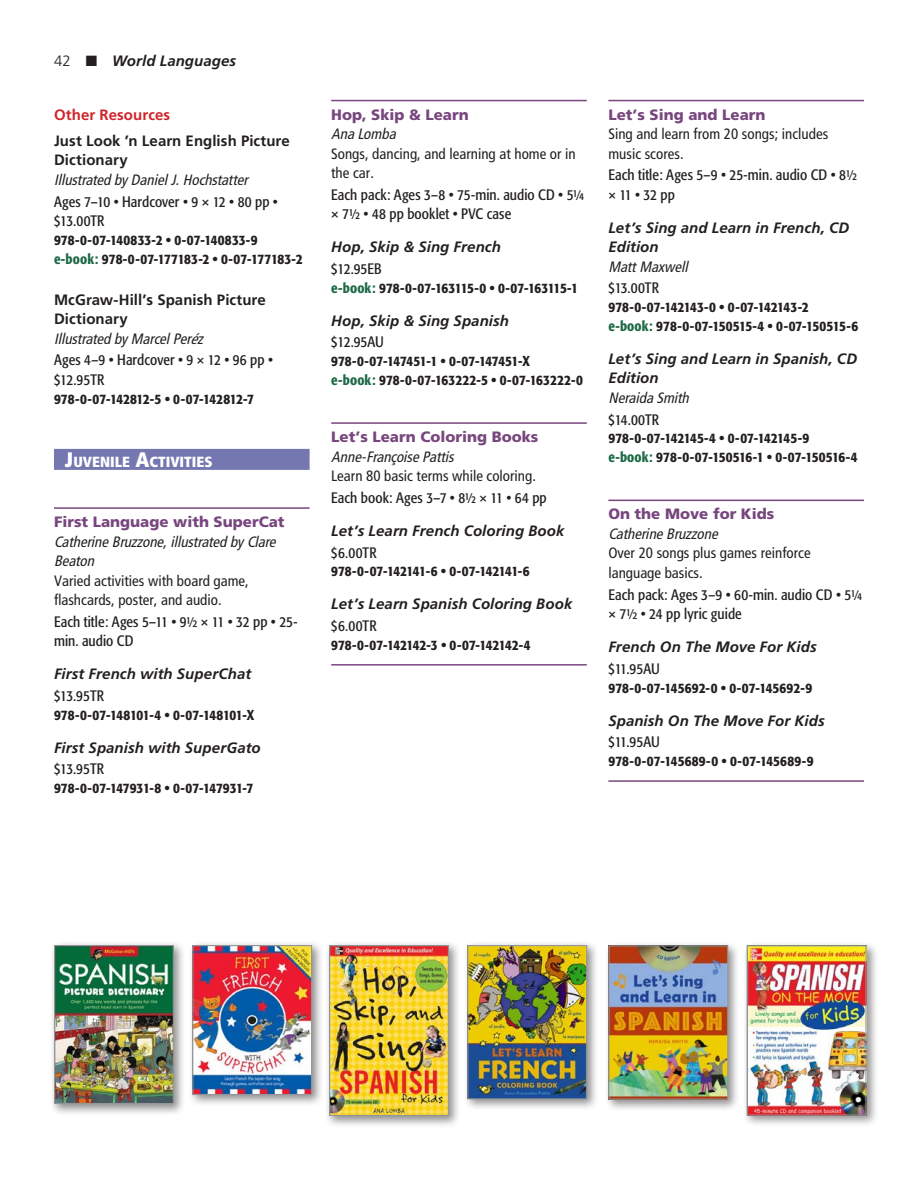
<style>
.page{position:relative;width:918px;height:1188px;background:#fff}
.page>*{position:absolute;margin:0;border:0;box-sizing:border-box;transform-origin:0 0}
.t1{font:condensed 15px/19.5px "Formata";letter-spacing:.005em;color:#231f20}
.t2{font:italic 700 15px/19.5px "Frutiger";letter-spacing:.005em;color:#231f20}
.t3{font:condensed 15px/19.5px "Frutiger";color:#231f20}
.t4{font:italic condensed 15px/19.5px "Frutiger";color:#231f20}
.t5{font:900 15px "Frutiger";color:#78467e}
.t6{font:700 15px/19.5px "Frutiger";letter-spacing:.005em;color:#231f20}
.t7{font:700 15px "Frutiger";letter-spacing:.005em;color:#d1232a}
.t8{font:900 condensed 14.7px "Frutiger";color:#fff}
.t9{font:500 condensed 14.25px/18.8px "Formata";color:#231f20}
.t10{font:500 condensed 14.25px "Formata";letter-spacing:-.025em;color:#231f20}
.t11{font:500 condensed 14.25px "Formata";letter-spacing:-.035em;color:#231f20}
.s1{font-weight:300;font-style:normal}
.s2{color:#1d6945}
.s3{font-size:21px}
</style>
<div class="page">
<div style="left:54px;top:449px;width:256px;height:21px;background:#7477b0"></div>
<hr style="left:54px;top:507px;width:256px;height:2px;background:#78467e">
<hr style="left:331px;top:100px;width:256px;height:1px;background:#78467e">
<hr style="left:331px;top:422px;width:256px;height:2px;background:#78467e">
<hr style="left:331px;top:664px;width:256px;height:2px;background:#78467e">
<hr style="left:608px;top:100px;width:256px;height:1px;background:#78467e">
<hr style="left:608px;top:500px;width:256px;height:1px;background:#78467e">
<hr style="left:608px;top:780px;width:256px;height:2px;background:#78467e">
<div style="left:50px;top:941px;width:136px;height:175px;background:#231f20;opacity:.5"></div>
<img style="left:56px;top:947px;width:116px;height:155px">
<div style="left:54px;top:945px;width:120px;height:159px;border:1px solid #939598"></div>
<div style="left:188px;top:941px;width:136px;height:166px;background:#231f20;opacity:.5"></div>
<img style="left:194px;top:947px;width:116px;height:146px">
<div style="left:192px;top:945px;width:120px;height:150px;border:1px solid #939598"></div>
<div style="left:325px;top:941px;width:136px;height:187px;background:#231f20;opacity:.5"></div>
<img style="left:331px;top:947px;width:116px;height:167px">
<div style="left:329px;top:945px;width:120px;height:171px;border:1px solid #939598"></div>
<div style="left:463px;top:941px;width:136px;height:170px;background:#231f20;opacity:.5"></div>
<img style="left:469px;top:947px;width:116px;height:150px">
<div style="left:467px;top:945px;width:120px;height:154px;border:1px solid #939598"></div>
<div style="left:604px;top:941px;width:136px;height:171px;background:#231f20;opacity:.5"></div>
<img style="left:610px;top:947px;width:116px;height:151px">
<div style="left:608px;top:945px;width:120px;height:155px;border:1px solid #939598"></div>
<div style="left:742px;top:941px;width:136px;height:187px;background:#231f20;opacity:.5"></div>
<img style="left:749px;top:947px;width:116px;height:167px">
<div style="left:747px;top:945px;width:120px;height:171px;border:1px solid #939598"></div>
<p class="t2" style="left:54px;top:51px;width:184px"><span class="s1">42</span> ■ World Languages</p>
<p class="t7" style="left:54px;top:106px;width:118px">Other Resources</p>
<p class="t6" style="left:54px;top:131px;width:237px">Just Look ’n Learn English Picture<br>Dictionary</p>
<p class="t4" style="left:54px;top:170px;width:195px">Illustrated by Daniel J. Hochstatter</p>
<p class="t1" style="left:54px;top:192px;width:225px">Ages 7–10 • Hardcover • 9 × 12 • 80 pp • $13.00TR</p>
<p class="t9" style="left:54px;top:230px;width:250px">978-0-07-140833-2 • 0-07-140833-9 <span class="s2">e-book:</span> 978-0-07-177183-2 • 0-07-177183-2</p>
<p class="t6" style="left:54px;top:290px;width:213px">McGraw-Hill’s Spanish Picture<br>Dictionary</p>
<p class="t4" style="left:54px;top:329px;width:150px">Illustrated by Marcel Peréz</p>
<p class="t1" style="left:54px;top:350px;width:221px">Ages 4–9 • Hardcover • 9 × 12 • 96 pp • $12.95TR</p>
<p class="t9" style="left:54px;top:389px;width:202px">978-0-07-142812-5 • 0-07-142812-7</p>
<p class="t8" style="left:65px;top:453px;width:149px"><span class="s3">J</span>UVENILE <span class="s3">A</span>CTIVITIES</p>
<p class="t5" style="left:54px;top:513px;width:232px">First Language with SuperCat</p>
<p class="t4" style="left:54px;top:532px;width:223px">Catherine Bruzzone, illustrated by Clare<br>Beaton</p>
<p class="t3" style="left:54px;top:571px;width:196px">Varied activities with board game, flashcards, poster, and audio.</p>
<p class="t1" style="left:54px;top:612px;width:245px">Each title: Ages 5–11 • 9½ × 11 • 32 pp • 25- min. audio CD</p>
<p class="t2" style="left:54px;top:664px;width:199px">First French with SuperChat</p>
<p class="t1" style="left:54px;top:686px;width:52px">$13.95TR</p>
<p class="t10" style="left:54px;top:706px;width:202px">978-0-07-148101-4 • 0-07-148101-X</p>
<p class="t2" style="left:54px;top:738px;width:208px">First Spanish with SuperGato</p>
<p class="t1" style="left:54px;top:760px;width:52px">$13.95TR</p>
<p class="t9" style="left:54px;top:779px;width:201px">978-0-07-147931-8 • 0-07-147931-7</p>
<p class="t5" style="left:331px;top:105px;width:139px">Hop, Skip &amp; Learn</p>
<p class="t4" style="left:331px;top:124px;width:66px">Ana Lomba</p>
<p class="t3" style="left:331px;top:144px;width:246px">Songs, dancing, and learning at home or in the car.</p>
<p class="t1" style="left:331px;top:185px;width:255px">Each pack: Ages 3–8 • 75-min. audio CD • 5¼ × 7½ • 48 pp booklet • PVC case</p>
<p class="t2" style="left:331px;top:237px;width:171px">Hop, Skip &amp; Sing French</p>
<p class="t1" style="left:331px;top:259px;width:52px">$12.95EB</p>
<p class="t9" style="left:331px;top:278px;width:248px"><span class="s2">e-book:</span> 978-0-07-163115-0 • 0-07-163115-1</p>
<p class="t2" style="left:331px;top:311px;width:179px">Hop, Skip &amp; Sing Spanish</p>
<p class="t1" style="left:331px;top:332px;width:54px">$12.95AU</p>
<p class="t9" style="left:331px;top:352px;width:253px">978-0-07-147451-1 • 0-07-147451-X<br><span class="s2">e-book:</span> 978-0-07-163222-5 • 0-07-163222-0</p>
<p class="t5" style="left:331px;top:428px;width:209px">Let’s Learn Coloring Books</p>
<p class="t4" style="left:331px;top:447px;width:124px">Anne-Françoise Pattis</p>
<p class="t3" style="left:331px;top:466px;width:206px">Learn 80 basic terms while coloring.</p>
<p class="t1" style="left:331px;top:488px;width:217px">Each book: Ages 3–7 • 8½ × 11 • 64 pp</p>
<p class="t2" style="left:331px;top:521px;width:235px">Let’s Learn French Coloring Book</p>
<p class="t1" style="left:331px;top:543px;width:47px">$6.00TR</p>
<p class="t11" style="left:331px;top:563px;width:200px">978-0-07-142141-6 • 0-07-142141-6</p>
<p class="t2" style="left:331px;top:594px;width:243px">Let’s Learn Spanish Coloring Book</p>
<p class="t1" style="left:331px;top:616px;width:47px">$6.00TR</p>
<p class="t9" style="left:331px;top:635px;width:201px">978-0-07-142142-3 • 0-07-142142-4</p>
<p class="t5" style="left:608px;top:105px;width:159px">Let’s Sing and Learn</p>
<p class="t3" style="left:608px;top:124px;width:221px">Sing and learn from 20 songs; includes music scores.</p>
<p class="t1" style="left:608px;top:165px;width:250px">Each title: Ages 5–9 • 25-min. audio CD • 8½ × 11 • 32 pp</p>
<p class="t2" style="left:608px;top:218px;width:242px">Let’s Sing and Learn in French, CD<br>Edition</p>
<p class="t4" style="left:608px;top:257px;width:81px">Matt Maxwell</p>
<p class="t1" style="left:608px;top:279px;width:52px">$13.00TR</p>
<p class="t9" style="left:608px;top:298px;width:251px">978-0-07-142143-0 • 0-07-142143-2<br><span class="s2">e-book:</span> 978-0-07-150515-4 • 0-07-150515-6</p>
<p class="t2" style="left:608px;top:349px;width:250px">Let’s Sing and Learn in Spanish, CD<br>Edition</p>
<p class="t4" style="left:608px;top:388px;width:82px">Neraida Smith</p>
<p class="t1" style="left:608px;top:410px;width:52px">$14.00TR</p>
<p class="t9" style="left:608px;top:429px;width:251px">978-0-07-142145-4 • 0-07-142145-9<br><span class="s2">e-book:</span> 978-0-07-150516-1 • 0-07-150516-4</p>
<p class="t5" style="left:608px;top:505px;width:167px">On the Move for Kids</p>
<p class="t4" style="left:608px;top:524px;width:111px">Catherine Bruzzone</p>
<p class="t3" style="left:608px;top:544px;width:204px">Over 20 songs plus games reinforce language basics.</p>
<p class="t1" style="left:608px;top:585px;width:255px">Each pack: Ages 3–9 • 60-min. audio CD • 5¼ × 7½ • 24 pp lyric guide</p>
<p class="t2" style="left:608px;top:637px;width:210px">French On The Move For Kids</p>
<p class="t1" style="left:608px;top:659px;width:53px">$11.95AU</p>
<p class="t9" style="left:608px;top:678px;width:205px">978-0-07-145692-0 • 0-07-145692-9</p>
<p class="t2" style="left:608px;top:710px;width:218px">Spanish On The Move For Kids</p>
<p class="t1" style="left:608px;top:732px;width:53px">$11.95AU</p>
<p class="t9" style="left:608px;top:751px;width:207px">978-0-07-145689-0 • 0-07-145689-9</p>
</div>
